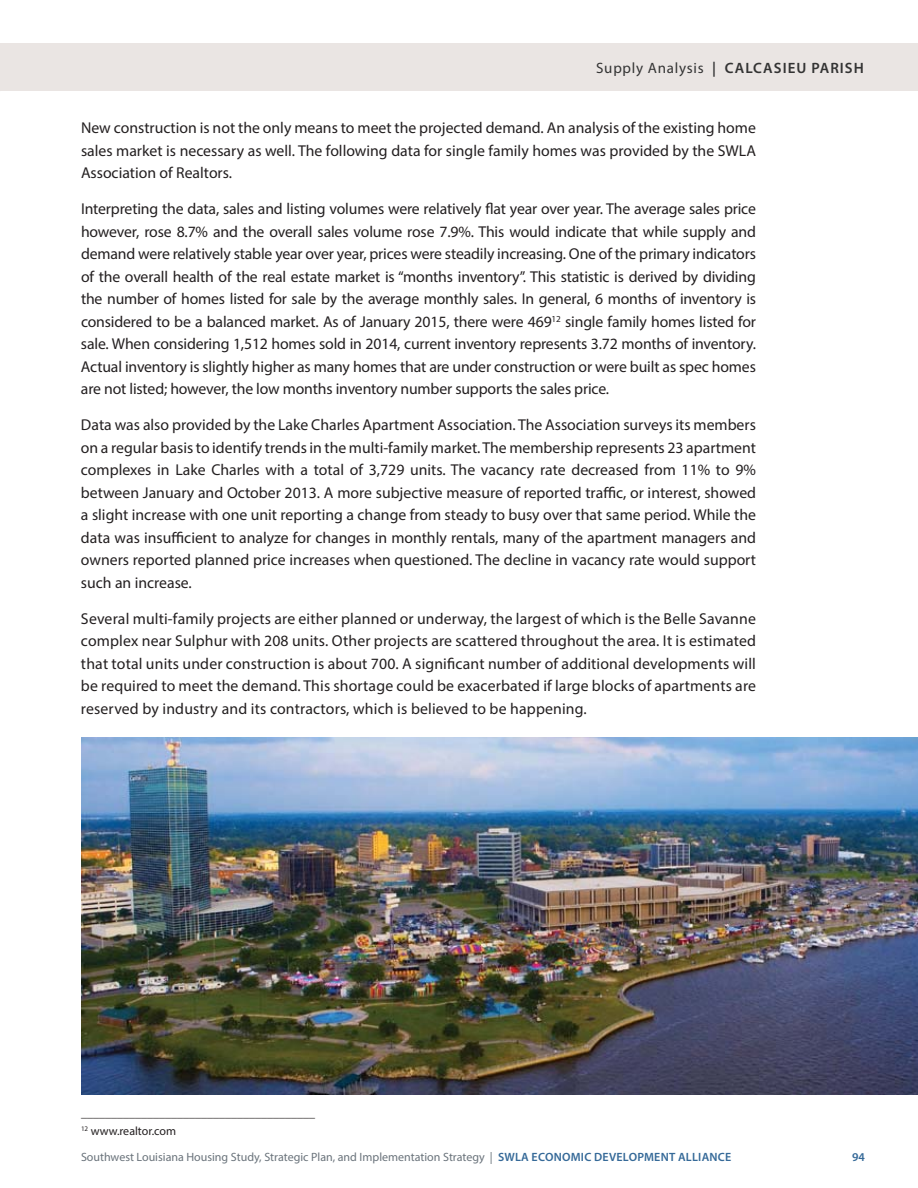
<style>
.page{position:relative;width:918px;height:1188px;background:#fff}
.page>*{position:absolute;margin:0;border:0;box-sizing:border-box;transform-origin:0 0}
.t1{font:15.75px/22.5px "Myriad Pro";color:#231f20;text-align:justify}
.t2{font:600 15px "Myriad Pro";letter-spacing:.07em;color:#333}
.t3{font:12px "Myriad Pro";color:#6a737b}
.t4{font:12px/17.5px "Myriad Pro";color:#231f20}
.t5{font:600 12px "Myriad Pro";color:#356998}
.s1{font-weight:400}
.s2{font-weight:600;color:#356998}
</style>
<div class="page">
<div style="left:0;top:44px;width:918px;height:47px;background:#eae5e3"></div>
<img style="left:81px;top:738px;width:837px;height:356px">
<p class="t2" style="left:596px;top:62px;width:269px"><span class="s1">Supply Analysis</span> | CALCASIEU PARISH</p>
<p class="t1" style="left:81px;top:118px;width:677px">New construction is not the only means to meet the projected demand. An analysis of the existing home sales market is necessary as well. The following data for single family homes was provided by the SWLA Association of Realtors.</p>
<p class="t1" style="left:81px;top:199px;width:677px">Interpreting the data, sales and listing volumes were relatively flat year over year. The average sales price however, rose 8.7% and the overall sales volume rose 7.9%. This would indicate that while supply and demand were relatively stable year over year, prices were steadily increasing. One of the primary indicators of the overall health of the real estate market is “months inventory”. This statistic is derived by dividing the number of homes listed for sale by the average monthly sales. In general, 6 months of inventory is considered to be a balanced market. As of January 2015, there were 469<sup>12</sup> single family homes listed for sale. When considering 1,512 homes sold in 2014, current inventory represents 3.72 months of inventory.<br>Actual inventory is slightly higher as many homes that are under construction or were built as spec homes are not listed; however, the low months inventory number supports the sales price.</p>
<p class="t1" style="left:81px;top:415px;width:677px">Data was also provided by the Lake Charles Apartment Association. The Association surveys its members on a regular basis to identify trends in the multi-family market. The membership represents 23 apartment complexes in Lake Charles with a total of 3,729 units. The vacancy rate decreased from 11% to 9% between January and October 2013. A more subjective measure of reported traffic, or interest, showed a slight increase with one unit reporting a change from steady to busy over that same period. While the data was insufficient to analyze for changes in monthly rentals, many of the apartment managers and owners reported planned price increases when questioned. The decline in vacancy rate would support such an increase.</p>
<p class="t1" style="left:81px;top:608px;width:677px">Several multi-family projects are either planned or underway, the largest of which is the Belle Savanne complex near Sulphur with 208 units. Other projects are scattered throughout the area. It is estimated that total units under construction is about 700. A significant number of additional developments will be required to meet the demand. This shortage could be exacerbated if large blocks of apartments are reserved by industry and its contractors, which is believed to be happening.</p>
<p class="t4" style="left:81px;top:1105px;width:235px">_______________________________________<br><sup>12</sup> www.realtor.com</p>
<p class="t3" style="left:81px;top:1152px;width:652px">Southwest Louisiana Housing Study, Strategic Plan, and Implementation Strategy | <span class="s2">SWLA ECONOMIC DEVELOPMENT ALLIANCE</span></p>
<p class="t5" style="left:852px;top:1152px;width:14px">94</p>
</div>
